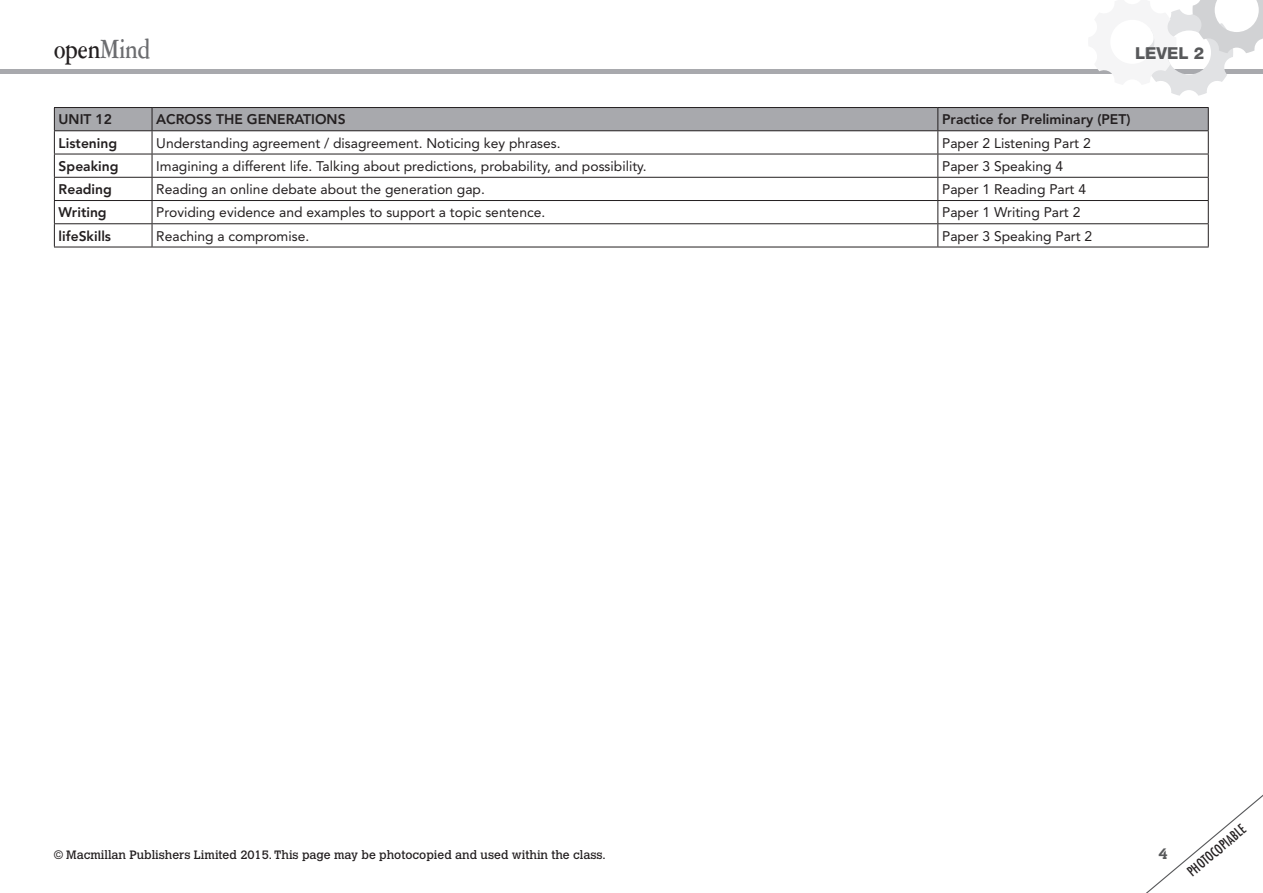
<style>
.page{position:relative;width:1263px;height:893px;background:#fff}
.page>*{position:absolute;margin:0;border:0;box-sizing:border-box;transform-origin:0 0}
.t1{font:700 29.7px "Garamond 3 LT Std";letter-spacing:-.01em;color:#231f20;scale:.77 1}
.t2{font:800 16.5px "Helvetica Neue LT Std";color:#57585a}
.t3{font:700 15px "Calvert MT Std";color:#57585a}
.t4{font:13.8px "Avenir LT Std";color:#231f20}
.t5{font:800 13.8px "Avenir LT Std";color:#231f20}
.t6{font:condensed 13.5px "Futura Std";color:#231f20}
.t7{font:12px "Calvert MT Std";color:#231f20}
.s1{color:#6c6d70}
</style>
<div class="page">
<svg style="left:1146px;top:794px;width:117px;height:99px"></svg>
<hr style="left:0;top:69px;width:1263px;height:4px;background:#a8a9ad">
<svg style="left:1088px;top:0;width:175px;height:96px"></svg>
<hr style="left:54px;top:107px;width:98px;height:1px;background:#231f20">
<hr style="left:152px;top:107px;width:786px;height:1px;background:#231f20">
<hr style="left:938px;top:107px;width:271px;height:1px;background:#231f20">
<svg style="left:54px;top:108px;width:1155px;height:139px"></svg>
<hr style="left:54px;top:247px;width:98px;height:1px;background:#231f20">
<hr style="left:152px;top:247px;width:786px;height:1px;background:#231f20">
<hr style="left:938px;top:247px;width:271px;height:1px;background:#231f20">
<h1 class="t1" style="left:54px;top:33px;width:127px">open<span class="s1">Mind</span></h1>
<p class="t2" style="left:1135px;top:43px;width:71px">LEVEL 2</p>
<p class="t5" style="left:59px;top:111px;width:55px">UNIT 12</p>
<p class="t5" style="left:156px;top:111px;width:191px">ACROSS THE GENERATIONS</p>
<p class="t5" style="left:942px;top:111px;width:190px">Practice for Preliminary (PET)</p>
<p class="t5" style="left:59px;top:135px;width:60px">Listening</p>
<p class="t4" style="left:156px;top:135px;width:406px">Understanding agreement / disagreement. Noticing key phrases.</p>
<p class="t4" style="left:942px;top:135px;width:150px">Paper 2 Listening Part 2</p>
<p class="t5" style="left:59px;top:158px;width:61px">Speaking</p>
<p class="t4" style="left:156px;top:158px;width:492px">Imagining a different life. Talking about predictions, probability, and possibility.</p>
<p class="t4" style="left:942px;top:158px;width:123px">Paper 3 Speaking 4</p>
<p class="t5" style="left:59px;top:181px;width:55px">Reading</p>
<p class="t4" style="left:156px;top:181px;width:330px">Reading an online debate about the generation gap.</p>
<p class="t4" style="left:942px;top:181px;width:145px">Paper 1 Reading Part 4</p>
<p class="t5" style="left:59px;top:204px;width:50px">Writing</p>
<p class="t4" style="left:156px;top:205px;width:390px">Providing evidence and examples to support a topic sentence.</p>
<p class="t4" style="left:942px;top:205px;width:140px">Paper 1 Writing Part 2</p>
<p class="t5" style="left:59px;top:228px;width:54px">lifeSkills</p>
<p class="t4" style="left:156px;top:228px;width:154px">Reaching a compromise.</p>
<p class="t4" style="left:942px;top:228px;width:152px">Paper 3 Speaking Part 2</p>
<p class="t7" style="left:54px;top:848px;width:553px">© Macmillan Publishers Limited 2015. This page may be photocopied and used within the class.</p>
<p class="t3" style="left:1158px;top:844px;width:11px">4</p>
<p class="t6" style="left:1184px;top:867px;width:73px;rotate:-40deg">PHOTOCOPIABLE</p>
</div>
